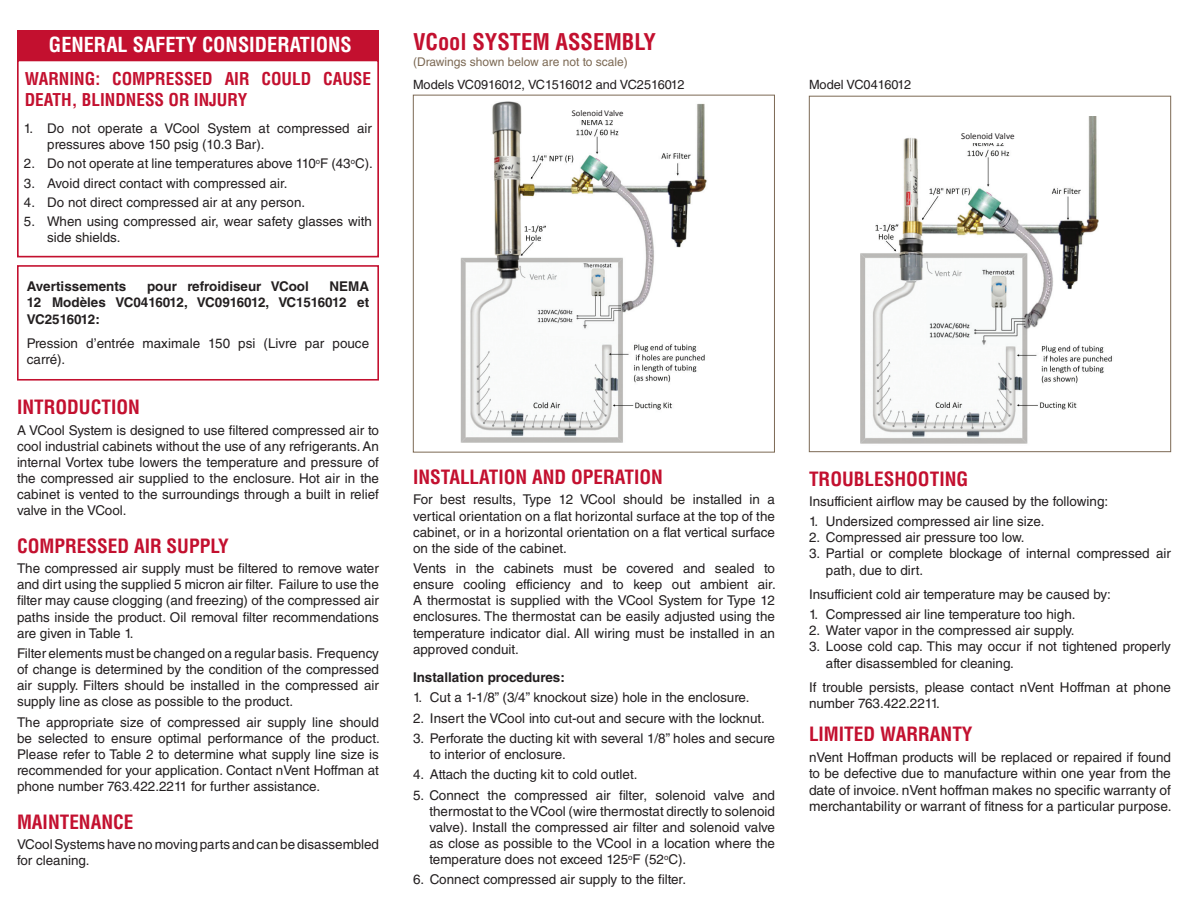
<style>
.page{position:relative;width:1188px;height:918px;background:#fff}
.page>*{position:absolute;margin:0;border:0;box-sizing:border-box;transform-origin:0 0}
.t1{font:700 condensed 22.5px "Helvetica LT Std";color:#c3102f}
.t2{font:700 condensed 20.25px "Helvetica LT Std";color:#fff}
.t3{font:700 condensed 19.2px "Helvetica LT Std";color:#c3102f}
.t4{font:700 condensed 17.25px/20.7px "Helvetica LT Std";color:#c3102f}
.t5{font:13.8px/16.5px "Helvetica LT Std";color:#231f20}
.t6{font:13.5px/16.2px "Helvetica LT Std";color:#231f20}
.t7{font:700 13.5px/16.2px "Helvetica LT Std";color:#231f20;text-align:justify}
.t8{font:13.35px/16px "Helvetica LT Std";color:#231f20}
.t9{font:12.75px "Helvetica LT Std";color:#231f20}
.t10{font:12px "Helvetica LT Std";color:#7c6954}
.t11{font:9px "Calibri";color:#231f20}
.t12{font:8.7px "Calibri";color:#231f20}
.s1{font-size:13.8px}
</style>
<div class="page">
<img style="left:460px;top:101px;width:247px;height:342px">
<div style="left:413px;top:95px;width:362px;height:357px;border:1px solid #7c6954"></div>
<div style="left:809px;top:96px;width:362px;height:356px;border:1px solid #7c6954"></div>
<img style="left:860px;top:116px;width:252px;height:328px">
<div style="left:17px;top:30px;width:362px;height:30px;background:#c3102f"></div>
<div style="left:17px;top:60px;width:362px;height:197px;border:2px solid #c3102f"></div>
<div style="left:17px;top:265px;width:362px;height:116px;border:2px solid #c3102f"></div>
<div style="left:958px;top:129px;width:60px;height:14px;background:#fff"></div>
<div style="left:569px;top:106px;width:58px;height:13px;background:#fff"></div>
<h2 class="t2" style="left:49px;top:32px;width:304px">GENERAL SAFETY CONSIDERATIONS</h2>
<p class="t4" style="left:25px;top:69px;width:348px">WARNING: COMPRESSED AIR COULD CAUSE<br>DEATH, BLINDNESS OR INJURY</p>
<p class="t8" style="left:47px;top:120px;width:326px;text-indent:-23px">1. Do not operate a VCool System at compressed air pressures above 150 psig (10.3 Bar).</p>
<p class="t8" style="left:24px;top:155px;width:350px">2. Do not operate at line temperatures above 110<sup>o</sup>F (43<sup>o</sup>C).</p>
<p class="t8" style="left:24px;top:175px;width:265px">3. Avoid direct contact with compressed air.</p>
<p class="t8" style="left:24px;top:194px;width:283px">4. Do not direct compressed air at any person.</p>
<p class="t8" style="left:47px;top:214px;width:326px;text-indent:-23px">5. When using compressed air, wear safety glasses with side shields.</p>
<p class="t7" style="left:27px;top:278px;width:101px">Avertissements</p>
<p class="t7" style="left:147px;top:278px;width:163px">pour refroidiseur VCool</p>
<p class="t7" style="left:27px;top:278px;width:344px;text-indent:303px">NEMA 12 Modèles VC0416012, VC0916012, VC1516012 et VC2516012:</p>
<p class="t6" style="left:27px;top:335px;width:344px">Pression d’entrée maximale 150 psi (Livre par pouce carré).</p>
<h3 class="t3" style="left:17px;top:395px;width:124px">INTRODUCTION</h3>
<p class="t6" style="left:17px;top:422px;width:364px;text-align:justify">A VCool System is designed to use filtered compressed air to cool industrial cabinets without the use of any refrigerants. An internal Vortex tube lowers the temperature and pressure of the compressed air supplied to the enclosure. Hot air in the cabinet is vented to the surroundings through a built in relief valve in the VCool.</p>
<h3 class="t3" style="left:17px;top:534px;width:213px">COMPRESSED AIR SUPPLY</h3>
<p class="t6" style="left:17px;top:560px;width:363px;text-align:justify">The compressed air supply must be filtered to remove water and dirt using the supplied 5 micron air filter. Failure to use the filter may cause clogging (and freezing) of the compressed air paths inside the product. Oil removal filter recommendations are given in Table 1.</p>
<p class="t6" style="left:17px;top:645px;width:364px;text-align:justify">Filter elements must be changed on a regular basis. Frequency of change is determined by the condition of the compressed air supply. Filters should be installed in the compressed air supply line as close as possible to the product.</p>
<p class="t6" style="left:17px;top:714px;width:364px;text-align:justify">The appropriate size of compressed air supply line should be selected to ensure optimal performance of the product.<br>Please refer to Table 2 to determine what supply line size is recommended for your application. Contact nVent Hoffman at phone number 763.422.2211 for further assistance.</p>
<h3 class="t3" style="left:17px;top:810px;width:118px">MAINTENANCE</h3>
<p class="t6" style="left:17px;top:836px;width:364px">VCool Systems have no moving parts and can be disassembled for cleaning.</p>
<h1 class="t1" style="left:413px;top:27px;width:245px">VCool SYSTEM ASSEMBLY</h1>
<p class="t10" style="left:413px;top:55px;width:216px">(Drawings shown below are not to scale)</p>
<p class="t9" style="left:413px;top:78px;width:273px">Models VC0916012, VC1516012 and VC2516012</p>
<p class="t9" style="left:809px;top:78px;width:104px">Model VC0416012</p>
<p class="t12" style="left:572px;top:108px;width:53px">Solenoid Valve</p>
<p class="t11" style="left:961px;top:131px;width:55px">Solenoid Valve</p>
<h3 class="t3" style="left:413px;top:465px;width:252px">INSTALLATION AND OPERATION</h3>
<p class="t6" style="left:413px;top:492px;width:364px;text-align:justify">For best results, Type 12 VCool should be installed in a vertical orientation on a flat horizontal surface at the top of the cabinet, or in a horizontal orientation on a flat vertical surface on the side of the cabinet.</p>
<p class="t6" style="left:413px;top:560px;width:364px;text-align:justify">Vents in the cabinets must be covered and sealed to ensure cooling efficiency and to keep out ambient air.<br>A thermostat is supplied with the VCool System for Type 12 enclosures. The thermostat can be easily adjusted using the temperature indicator dial. All wiring must be installed in an approved conduit.</p>
<p class="t7" style="left:413px;top:669px;width:153px">Installation procedures:</p>
<p class="t6" style="left:413px;top:690px;width:338px">1. Cut a 1-1/8” (3/4” knockout size) hole in the enclosure.</p>
<p class="t6" style="left:413px;top:710px;width:353px">2. Insert the VCool into cut-out and secure with the locknut.</p>
<p class="t6" style="left:430px;top:730px;width:347px;text-indent:-17px">3. Perforate the ducting kit with several 1/8” holes and secure to interior of enclosure.</p>
<p class="t6" style="left:413px;top:766px;width:226px">4. Attach the ducting kit to cold outlet.</p>
<p class="t6" style="left:429px;top:787px;width:347px;text-align:justify;text-indent:-16px">5. Connect the compressed air filter, solenoid valve and thermostat to the VCool (wire thermostat directly to solenoid valve). Install the compressed air filter and solenoid valve as close as possible to the VCool in a location where the temperature does not exceed 125<sup>o</sup>F (52<sup>o</sup>C).</p>
<p class="t6" style="left:413px;top:871px;width:275px">6. Connect compressed air supply to the filter.</p>
<h3 class="t3" style="left:809px;top:467px;width:161px">TROUBLESHOOTING</h3>
<p class="t6" style="left:809px;top:493px;width:301px">Insufficient airflow may be caused by the following:</p>
<p class="t6" style="left:809px;top:513px;width:237px">1. Undersized compressed air line size.</p>
<p class="t6" style="left:809px;top:529px;width:217px">2. Compressed air pressure too low.</p>
<p class="t6" style="left:826px;top:546px;width:347px;text-indent:-17px">3. Partial or complete blockage of internal compressed air path, due to dirt.</p>
<p class="t6" style="left:809px;top:586px;width:304px">Insufficient cold air temperature may be caused by:</p>
<p class="t6" style="left:809px;top:606px;width:268px">1. Compressed air line temperature too high.</p>
<p class="t6" style="left:809px;top:622px;width:267px">2. Water vapor in the compressed air supply.</p>
<p class="t6" style="left:826px;top:639px;width:347px;text-indent:-17px">3. Loose cold cap. This may occur if not tightened properly after disassembled for cleaning.</p>
<p class="t6" style="left:809px;top:679px;width:363px">If trouble persists, please contact nVent Hoffman at phone number 763.422.2211.</p>
<h3 class="t3" style="left:809px;top:722px;width:165px">LIMITED WARRANTY</h3>
<p class="t6" style="left:809px;top:749px;width:363px">nVent Hoffman products will be replaced or repaired if found to be defective due to manufacture within <span class="s1">one year from the</span></p>
<p class="t5" style="left:809px;top:782px;width:364px">date of invoice. nVent hoffman makes no specific warranty of merchantability or warrant of fitness for a particular purpose.</p>
</div>
